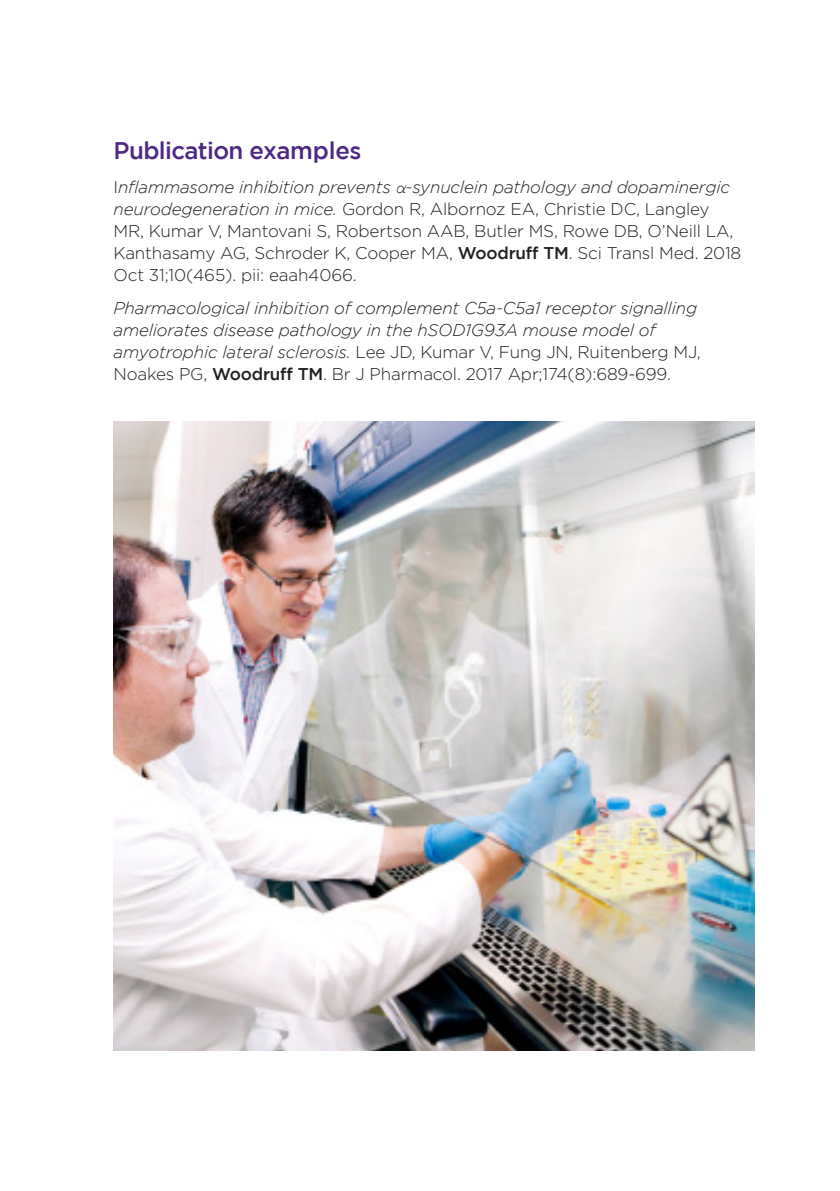
<style>
.page{position:relative;width:840px;height:1191px;background:#fff}
.page>*{position:absolute;margin:0;border:0;box-sizing:border-box;transform-origin:0 0}
.Body_copy{font:500 24px "Gotham";letter-spacing:-.025em;color:#4d2884}
.Body_copy-2{font:300 17px/22px "Gotham";letter-spacing:-.01em;color:#231f20}
.Body_copy-3{font:italic 300 17px/22px "Gotham";letter-spacing:-.01em;color:#231f20}
.s1{font-style:italic}
.s2{font-family:"Courier New";font-weight:400;font-style:italic}
.s3{font-weight:500}
.s4{font-style:normal}
.s5{font-weight:500;font-style:normal}
</style>
<div class="page">
<img style="left:113px;top:421px;width:641px;height:629px">
<p class="Body_copy" style="left:113px;top:137px;width:249px">Publication examples</p>
<p class="Body_copy-2" style="left:113px;top:175px;width:629px">I<span class="s1">nflammasome inhibition prevents</span> <span class="s2">α</span><span class="s1">-synuclein pathology and dopaminergic neurodegeneration in mice.</span> Gordon R, Albornoz EA, Christie DC, Langley MR, Kumar V, Mantovani S, Robertson AAB, Butler MS, Rowe DB, O’Neill LA, Kanthasamy AG, Schroder K, Cooper MA, <span class="s3">Woodruff TM</span>. Sci Transl Med. 2018<br>Oct 31;10(465). pii: eaah4066.</p>
<p class="Body_copy-3" style="left:113px;top:297px;width:588px">Pharmacological inhibition of complement C5a-C5a1 receptor signalling ameliorates disease pathology in the hSOD1G93A mouse model of amyotrophic lateral sclerosis. <span class="s4">Lee JD, Kumar V, Fung JN, Ruitenberg MJ, Noakes PG,</span> <span class="s5">Woodruff TM</span><span class="s4">. Br J Pharmacol. 2017 Apr;174(8):689-699.</span></p>
</div>
